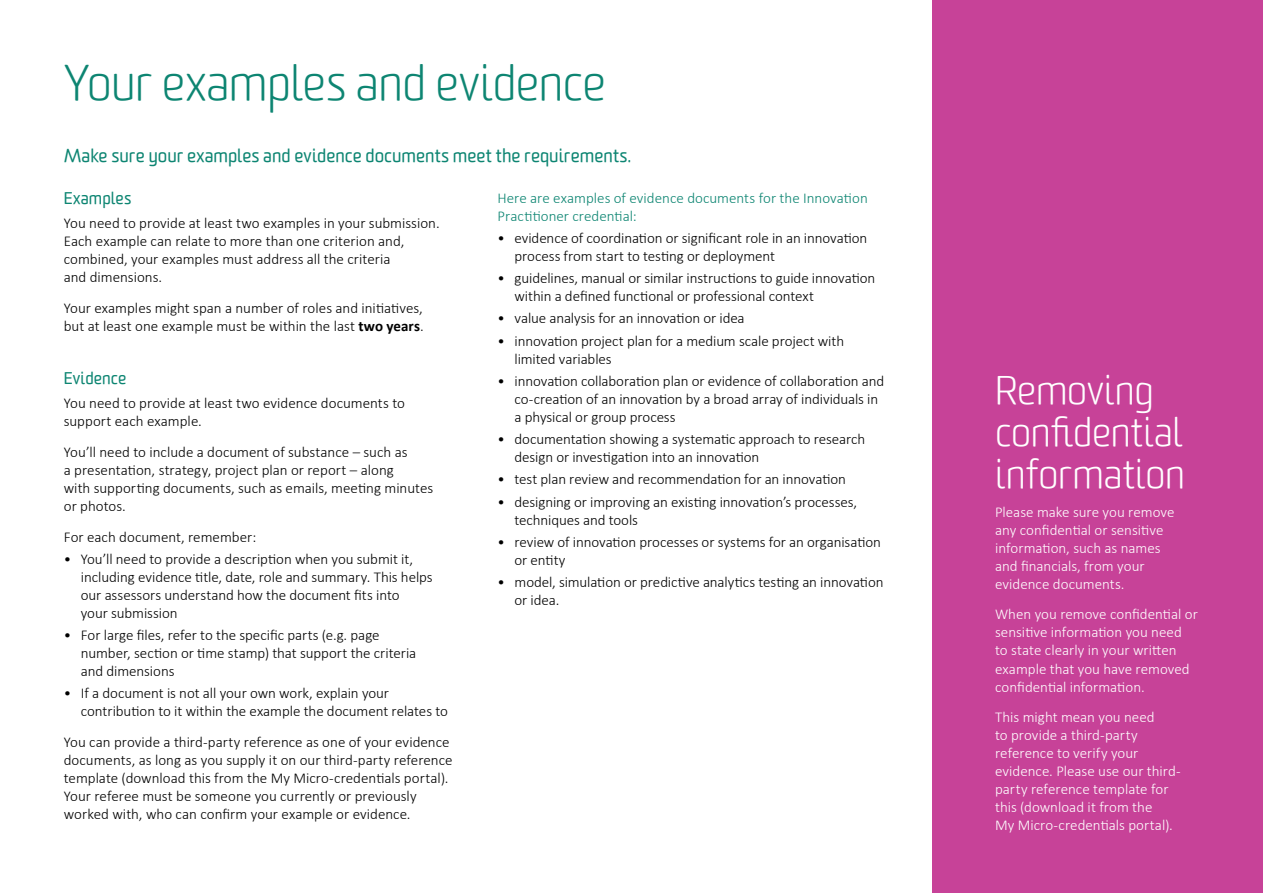
<style>
.page{position:relative;width:1263px;height:893px;background:#fff}
.page>*{position:absolute;margin:0;border:0;box-sizing:border-box;transform-origin:0 0}
.t1{font:300 48px "Worldly";letter-spacing:-.01em;color:#0d8572}
.t2{font:300 39px/42px "Worldly";color:#fff}
.t3{font:18px "Worldly";color:#0d8572}
.t4{font:16.5px "Worldly";letter-spacing:.005em;color:#0d8572}
.t5{font:300 15px/18px "Calibri";letter-spacing:-.005em;color:#000}
.t6{font:300 15px/18px "Calibri";color:#fff}
.t7{font:300 15px/18px "Calibri";color:#0d8572}
.s1{font-weight:700}
</style>
<div class="page">
<div style="left:932px;top:0;width:330px;height:893px;background:#c74298"></div>
<h1 class="t1" style="left:64px;top:55px;width:544px">Your examples and evidence</h1>
<p class="t3" style="left:64px;top:145px;width:569px">Make sure your examples and evidence documents meet the requirements.</p>
<p class="t4" style="left:64px;top:188px;width:69px">Examples</p>
<p class="t5" style="left:64px;top:214px;width:377px">You need to provide at least two examples in your submission.<br>Each example can relate to more than one criterion and, combined, your examples must address all the criteria<br>and dimensions.</p>
<p class="t5" style="left:64px;top:299px;width:361px">Your examples might span a number of roles and initiatives, but at least one example must be within the last <span class="s1">two years</span>.</p>
<p class="t4" style="left:64px;top:368px;width:64px">Evidence</p>
<p class="t5" style="left:64px;top:394px;width:343px">You need to provide at least two evidence documents to support each example.</p>
<p class="t5" style="left:64px;top:443px;width:371px">You’ll need to include a document of substance – such as<br>a presentation, strategy, project plan or report – along<br>with supporting documents, such as emails, meeting minutes or photos.</p>
<p class="t5" style="left:64px;top:527px;width:194px">For each document, remember:</p>
<p class="t5" style="left:81px;top:550px;width:353px;text-indent:-17px">• You’ll need to provide a description when you submit it, including evidence title, date, role and summary. This helps our assessors understand how the document fits into<br>your submission</p>
<p class="t5" style="left:81px;top:626px;width:337px;text-indent:-17px">• For large files, refer to the specific parts (e.g. page number, section or time stamp) that support the criteria and dimensions</p>
<p class="t5" style="left:81px;top:684px;width:369px;text-indent:-17px">• If a document is not all your own work, explain your contribution to it within the example the document relates to</p>
<p class="t5" style="left:64px;top:733px;width:390px">You can provide a third-party reference as one of your evidence documents, as long as you supply it on our third-party reference template (download this from the My Micro-credentials portal).<br>Your referee must be someone you currently or previously worked with, who can confirm your example or evidence.</p>
<p class="t7" style="left:497px;top:188px;width:372px">Here are examples of evidence documents for the Innovation<br>Practitioner credential:</p>
<p class="t5" style="left:514px;top:229px;width:354px;text-indent:-17px">• evidence of coordination or significant role in an innovation process from start to testing or deployment</p>
<p class="t5" style="left:514px;top:269px;width:362px;text-indent:-17px">• guidelines, manual or similar instructions to guide innovation within a defined functional or professional context</p>
<p class="t5" style="left:497px;top:309px;width:249px">• value analysis for an innovation or idea</p>
<p class="t5" style="left:514px;top:331px;width:331px;text-indent:-17px">• innovation project plan for a medium scale project with limited variables</p>
<p class="t5" style="left:514px;top:372px;width:371px;text-indent:-17px">• innovation collaboration plan or evidence of collaboration and co-creation of an innovation by a broad array of individuals in a physical or group process</p>
<p class="t5" style="left:514px;top:430px;width:352px;text-indent:-17px">• documentation showing a systematic approach to research design or investigation into an innovation</p>
<p class="t5" style="left:497px;top:470px;width:350px">• test plan review and recommendation for an innovation</p>
<p class="t5" style="left:514px;top:492px;width:344px;text-indent:-17px">• designing or improving an existing innovation’s processes, techniques and tools</p>
<p class="t5" style="left:514px;top:533px;width:368px;text-indent:-17px">• review of innovation processes or systems for an organisation or entity</p>
<p class="t5" style="left:514px;top:573px;width:371px;text-indent:-17px">• model, simulation or predictive analytics testing an innovation or idea.</p>
<h2 class="t2" style="left:995px;top:370px;width:191px">Removing confidential information</h2>
<p class="t6" style="left:995px;top:503px;width:181px">Please make sure you remove any confidential or sensitive information, such as names and financials, from your evidence documents.</p>
<p class="t6" style="left:995px;top:605px;width:204px">When you remove confidential or sensitive information you need to state clearly in your written example that you have removed confidential information.</p>
<p class="t6" style="left:995px;top:708px;width:187px">This might mean you need<br>to provide a third-party reference to verify your evidence. Please use our third&shy;party reference template for this (download it from the<br>My Micro‑credentials portal).</p>
</div>
